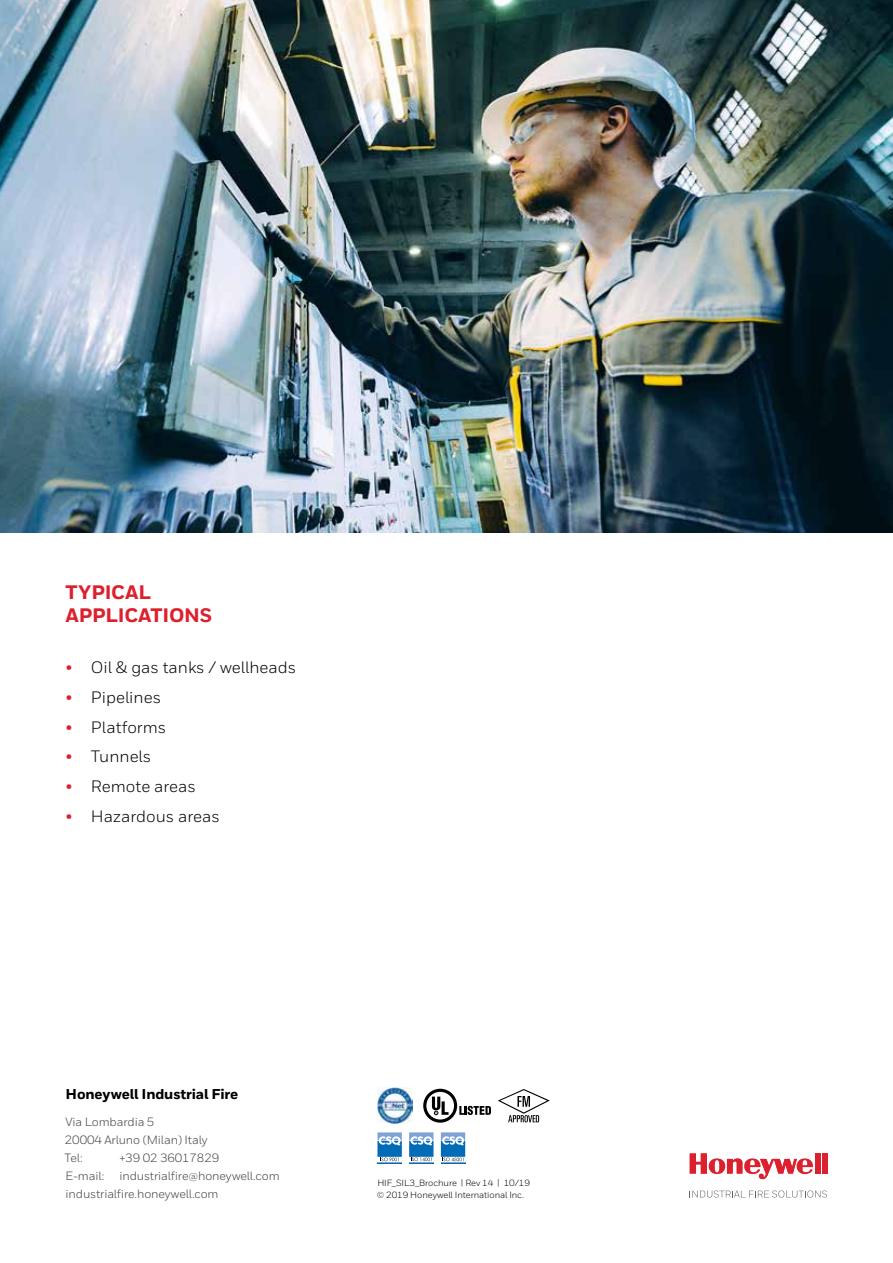
<style>
.page{position:relative;width:893px;height:1263px;background:#fff}
.page>*{position:absolute;margin:0;border:0;box-sizing:border-box;transform-origin:0 0}
.t1{font:800 19.5px/23.4px "Honeywell Sans";letter-spacing:-.015em;color:#dc202e}
.t2{font:16.5px "Honeywell Sans";color:#000}
.t3{font:800 14.25px "Honeywell Sans";letter-spacing:-.01em;color:#000}
.t4{font:12px/18px "Honeywell Sans";letter-spacing:-.01em;color:#414042}
.t5{font:9px/12px "Honeywell Sans";letter-spacing:-.01em;color:#000}
.s1{color:#dc202e}
</style>
<div class="page">
<img style="left:0;top:0;width:893px;height:533px">
<svg style="left:690px;top:1153px;width:123px;height:26px"></svg>
<div style="left:815px;top:1153px;width:5px;height:20px;background:#dc202e"></div>
<div style="left:822px;top:1153px;width:5px;height:20px;background:#dc202e"></div>
<svg style="left:692px;top:1190px;width:135px;height:7px"></svg>
<img style="left:377px;top:1088px;width:36px;height:35px">
<svg style="left:423px;top:1089px;width:68px;height:34px"></svg>
<svg style="left:498px;top:1089px;width:52px;height:33px"></svg>
<svg style="left:377px;top:1132px;width:25px;height:32px"></svg>
<svg style="left:409px;top:1132px;width:24px;height:32px"></svg>
<svg style="left:441px;top:1132px;width:24px;height:32px"></svg>
<h1 class="t1" style="left:65px;top:581px;width:148px">TYPICAL<br>APPLICATIONS</h1>
<h2 class="t2" style="left:65px;top:658px;width:232px"><span class="s1">•</span> Oil &amp; gas tanks / wellheads</h2>
<h2 class="t2" style="left:65px;top:687px;width:97px"><span class="s1">•</span> Pipelines</h2>
<h2 class="t2" style="left:65px;top:717px;width:102px"><span class="s1">•</span> Platforms</h2>
<h2 class="t2" style="left:65px;top:747px;width:87px"><span class="s1">•</span> Tunnels</h2>
<h2 class="t2" style="left:65px;top:777px;width:132px"><span class="s1">•</span> Remote areas</h2>
<h2 class="t2" style="left:65px;top:806px;width:156px"><span class="s1">•</span> Hazardous areas</h2>
<p class="t3" style="left:66px;top:1085px;width:174px">Honeywell Industrial Fire</p>
<p class="t4" style="left:64px;top:1112px;width:145px">Via Lombardia 5<br>20004 Arluno (Milan) Italy<br>Tel:</p>
<p class="t4" style="left:119px;top:1148px;width:101px">+39 02 36017829</p>
<p class="t4" style="left:66px;top:1166px;width:216px;text-indent:54px">industrialfire@honeywell.com industrialfire.honeywell.com</p>
<p class="t4" style="left:65px;top:1166px;width:40px">E-mail:</p>
<p class="t5" style="left:377px;top:1176px;width:155px">HIF_SIL3_Brochure | Rev 14 | 10/19 © 2019 Honeywell International Inc.</p>
</div>
